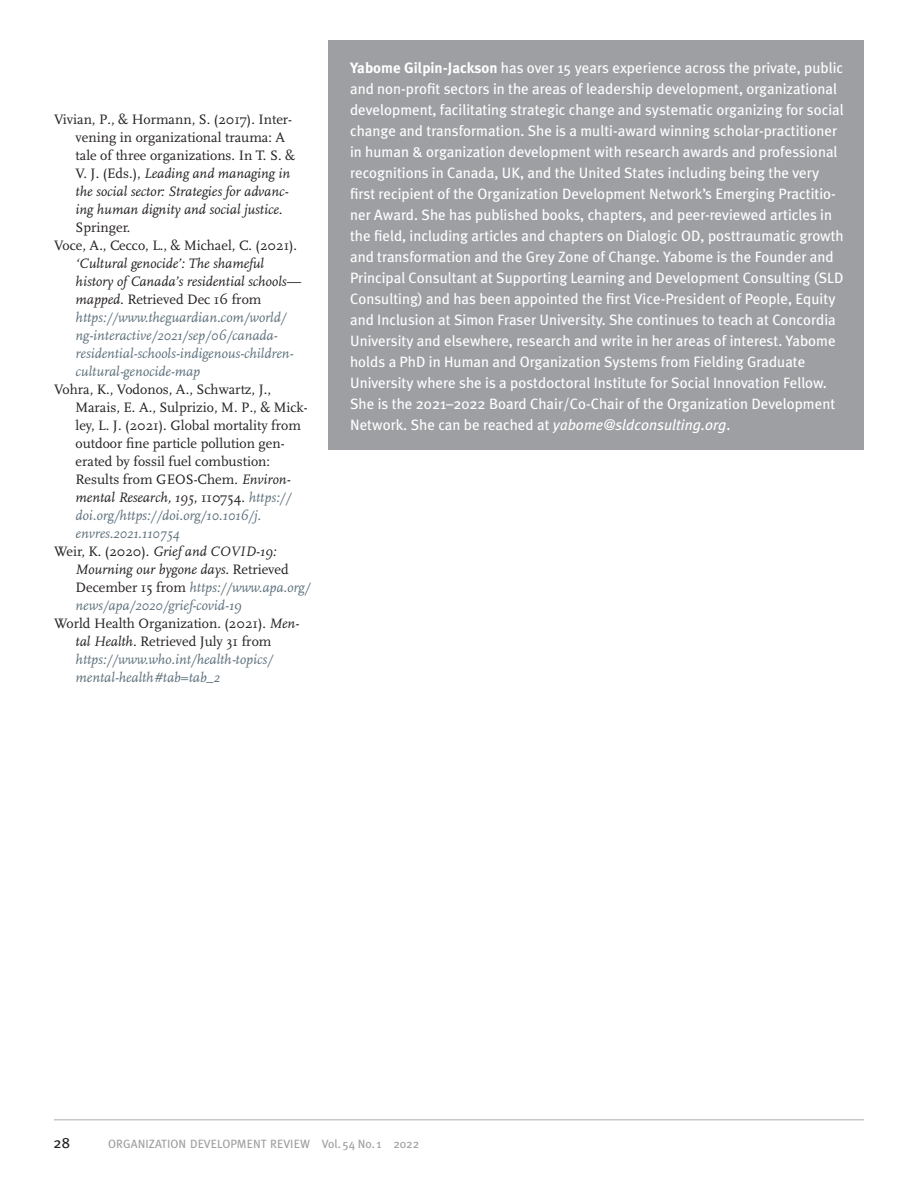
<style>
.page{position:relative;width:918px;height:1188px;background:#fff}
.page>*{position:absolute;margin:0;border:0;box-sizing:border-box;transform-origin:0 0}
.Author_Box_Bio{font:15px/21px "Meta Plus";color:#fff}
.t1{font:15px "Meta Plus";color:#231f20}
.Reference{font:italic 14.25px/18px "Scala";color:#5b6f7b}
.Reference-2{font:14.25px/18px "Scala";color:#231f20}
.t2{font:12px "Meta Plus";color:#9d9fa2}
.s1{font-style:italic}
.s2{font-style:normal;color:#231f20}
.s3{color:#231f20}
.s4{font-style:italic;color:#5b6f7b}
.s5{font-weight:700}
</style>
<div class="page">
<hr style="left:54px;top:1119px;width:810px;height:1px;background:#c7c8ca">
<div style="left:329px;top:40px;width:535px;height:410px;background:#9d9fa2"></div>
<p class="Reference-2" style="left:76px;top:110px;width:221px;text-indent:-22px">Vivian, P., &amp; Hormann, S. (2017). Inter&shy;vening in organizational trauma: A tale of three organizations. In T. S. &amp; V. J. (Eds.), <span class="s1">Leading and managing in the social sector: Strategies for advanc&shy;ing human dignity and social justice.<br></span>Springer.</p>
<p class="Reference" style="left:76px;top:237px;width:227px;text-indent:-22px"><span class="s2">Voce, A., Cecco, L., &amp; Michael, C. (2021). </span><span class="s3">‘Cultural genocide’: The shameful history of Canada’s residential schools— mapped.</span> <span class="s2">Retrieved Dec 16 from </span>https://www.theguardian.com/world/ ng-interactive/2021/sep/06/canada&shy;residential-schools-indigenous-children&shy;cultural-genocide-map</p>
<p class="Reference-2" style="left:76px;top:380px;width:234px;text-indent:-22px">Vohra, K., Vodonos, A., Schwartz, J., Marais, E. A., Sulprizio, M. P., &amp; Mick&shy;ley, L. J. (2021). Global mortality from outdoor fine particle pollution gen&shy;erated by fossil fuel combustion:<br>Results from GEOS-Chem. <span class="s1">Environ&shy;mental Research, 195</span>, 110754. <span class="s4">https:// doi.org/https://doi.org/10.1016/j. envres.2021.110754</span></p>
<p class="Reference" style="left:76px;top:543px;width:236px;text-indent:-22px"><span class="s2">Weir, K. (2020).</span> <span class="s3">Grief and COVID-19:<br>Mourning our bygone days.</span> <span class="s2">Retrieved December 15 from</span> https://www.apa.org/ news/apa/2020/grief-covid-19</p>
<p class="Reference" style="left:76px;top:615px;width:225px;text-indent:-22px"><span class="s2">World Health Organization. (2021).</span> <span class="s3">Men&shy;tal Health.</span> <span class="s2">Retrieved July 31 from </span>https://www.who.int/health-topics/ mental-health#tab=tab_2</p>
<p class="Author_Box_Bio" style="left:350px;top:57px;width:495px"><span class="s5">Yabome Gilpin-Jackson</span> has over 15 years experience across the private, public and non-profit sectors in the areas of leadership development, organizational development, facilitating strategic change and systematic organizing for social change and transformation. She is a multi-award winning scholar-practitioner in human &amp; organization development with research awards and professional recognitions in Canada, UK, and the United States including being the very first recipient of the Organization Development Network’s Emerging Practitio&shy;ner Award. She has published books, chapters, and peer-reviewed articles in the field, including articles and chapters on Dialogic OD, posttraumatic growth and transformation and the Grey Zone of Change. Yabome is the Founder and Principal Consultant at Supporting Learning and Development Consulting (SLD Consulting) and has been appointed the first Vice-President of People, Equity and Inclusion at Simon Fraser University. She continues to teach at Concordia University and elsewhere, research and write in her areas of interest. Yabome holds a PhD in Human and Organization Systems from Fielding Graduate University where she is a postdoctoral Institute for Social Innovation Fellow.<br>She is the 2021–2022 Board Chair/Co-Chair of the Organization Development Network. She can be reached at <span class="s1">yabome@sldconsulting.org</span>.</p>
<p class="t1" style="left:54px;top:1134px;width:18px">28</p>
<p class="t2" style="left:108px;top:1136px;width:313px">ORGANIZATION DEVELOPMENT REVIEW Vol. 54 No. 1 2022</p>
</div>
